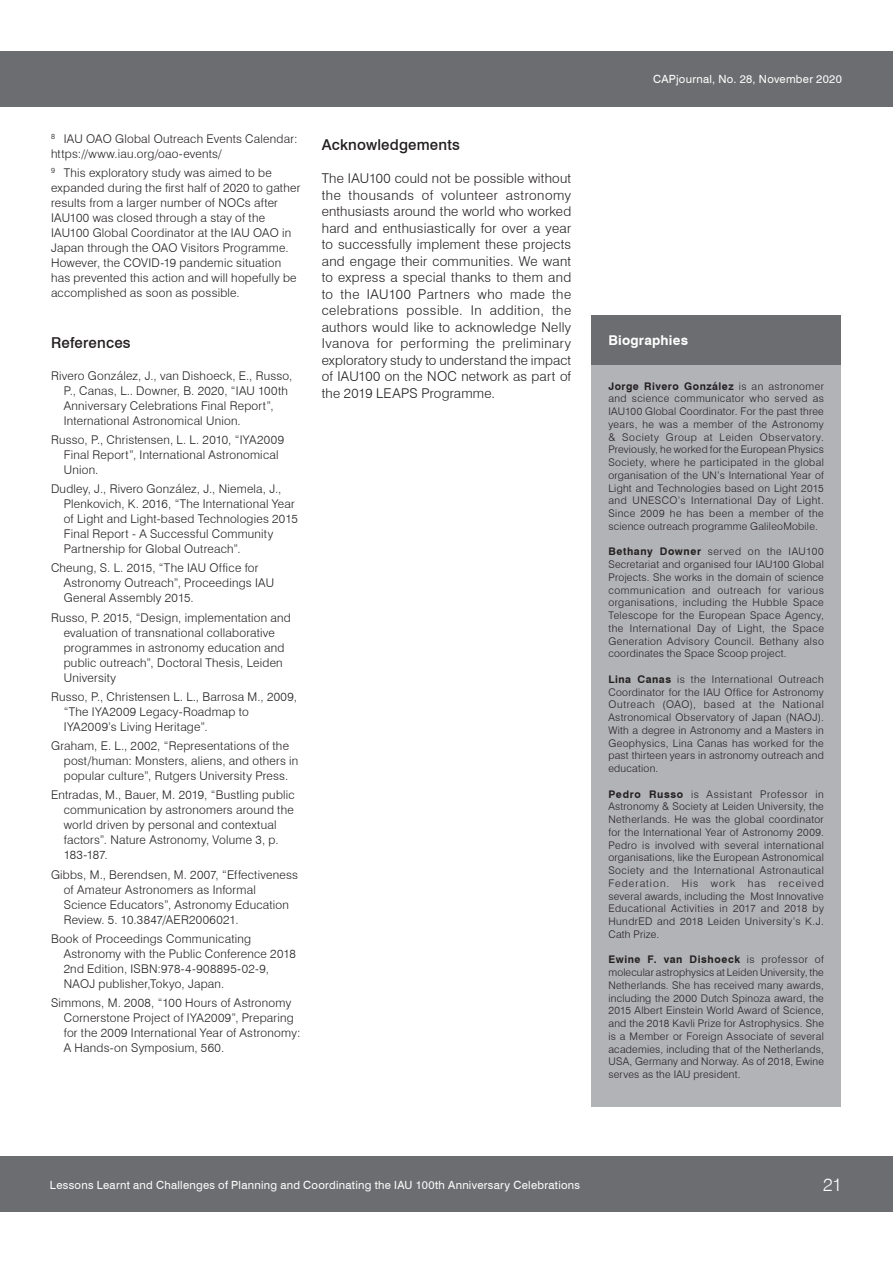
<style>
.page{position:relative;width:893px;height:1263px;background:#fff}
.page>*{position:absolute;margin:0;border:0;box-sizing:border-box;transform-origin:0 0}
.t1{font:300 18px "Swiss 721 BT";color:#fff}
.t2{font:500 15px "Swiss 721 BT";letter-spacing:.015em;color:#231f20}
.t3{font:300 13.5px/16.5px "Swiss 721 BT";letter-spacing:.015em;color:#231f20;text-align:justify}
.t4{font:700 13.5px "Swiss 721 BT";letter-spacing:.015em;color:#fff}
.t5{font:300 12px/15px "Swiss 721 BT";letter-spacing:.02em;color:#231f20}
.t6{font:11.25px "Swiss 721 BT";letter-spacing:.025em;color:#fff}
.t7{font:300 10.5px/12.8px "Swiss 721 BT";letter-spacing:.025em;color:#231f20;text-align:justify}
.s1{font-weight:700}
</style>
<div class="page">
<div style="left:0;top:51px;width:893px;height:55px;background:#6c6d70"></div>
<div style="left:0;top:1157px;width:893px;height:55px;background:#6c6d70"></div>
<div style="left:591px;top:365px;width:250px;height:742px;background:#b2b3b7"></div>
<div style="left:591px;top:315px;width:250px;height:50px;background:#6c6d70"></div>
<p class="t5" style="left:51px;top:131px;width:248px"><sup>8</sup> IAU OAO Global Outreach Events Calendar: https://www.iau.org/oao-events/</p>
<p class="t5" style="left:51px;top:165px;width:251px"><sup>9</sup> This exploratory study was aimed to be expanded during the first half of 2020 to gather results from a larger number of NOCs after IAU100 was closed through a stay of the IAU100 Global Coordinator at the IAU OAO in Japan through the OAO Visitors Programme.<br>However, the COVID-19 pandemic situation has prevented this action and will hopefully be accomplished as soon as possible.</p>
<h2 class="t2" style="left:51px;top:334px;width:81px">References</h2>
<p class="t5" style="left:64px;top:368px;width:230px;text-indent:-13px">Rivero González, J., van Dishoeck, E., Russo, P., Canas, L.. Downer, B. 2020, “IAU 100th Anniversary Celebrations Final Report”, International Astronomical Union.</p>
<p class="t5" style="left:64px;top:432px;width:222px;text-indent:-13px">Russo, P., Christensen, L. L. 2010, “IYA2009<br>Final Report”, International Astronomical<br>Union.</p>
<p class="t5" style="left:64px;top:481px;width:235px;text-indent:-13px">Dudley, J., Rivero González, J., Niemela, J., Plenkovich, K. 2016, “The International Year of Light and Light-based Technologies 2015<br>Final Report - A Successful Community Partnership for Global Outreach”.</p>
<p class="t5" style="left:64px;top:560px;width:212px;text-indent:-13px">Cheung, S. L. 2015, “The IAU Office for<br>Astronomy Outreach”, Proceedings IAU<br>General Assembly 2015.</p>
<p class="t5" style="left:64px;top:610px;width:229px;text-indent:-13px">Russo, P. 2015, “Design, implementation and evaluation of transnational collaborative programmes in astronomy education and public outreach”, Doctoral Thesis, Leiden University</p>
<p class="t5" style="left:64px;top:689px;width:235px;text-indent:-13px">Russo, P., Christensen L. L., Barrosa M., 2009, “The IYA2009 Legacy-Roadmap to<br>IYA2009’s Living Heritage”.</p>
<p class="t5" style="left:64px;top:738px;width:236px;text-indent:-13px">Graham, E. L., 2002, “Representations of the post/human: Monsters, aliens, and others in popular culture”, Rutgers University Press.</p>
<p class="t5" style="left:64px;top:787px;width:232px;text-indent:-13px">Entradas, M., Bauer, M. 2019, “Bustling public communication by astronomers around the world driven by personal and contextual factors”. Nature Astronomy, Volume 3, p.<br>183-187.</p>
<p class="t5" style="left:64px;top:867px;width:236px;text-indent:-13px">Gibbs, M., Berendsen, M. 2007, “Effectiveness of Amateur Astronomers as Informal Science Educators”, Astronomy Education Review. 5. 10.3847/AER2006021.</p>
<p class="t5" style="left:64px;top:931px;width:234px;text-indent:-13px">Book of Proceedings Communicating Astronomy with the Public Conference 2018<br>2nd Edition, ISBN:978-4-908895-02-9, NAOJ publisher,Tokyo, Japan.</p>
<p class="t5" style="left:64px;top:995px;width:238px;text-indent:-13px">Simmons, M. 2008, “100 Hours of Astronomy Cornerstone Project of IYA2009”, Preparing for the 2009 International Year of Astronomy:<br>A Hands-on Symposium, 560.</p>
<h2 class="t2" style="left:322px;top:136px;width:140px">Acknowledgements</h2>
<p class="t3" style="left:322px;top:170px;width:251px">The IAU100 could not be possible without the thousands of volunteer astronomy enthusiasts around the world who worked hard and enthusiastically for over a year to successfully implement these projects and engage their communities. We want to express a special thanks to them and to the IAU100 Partners who made the celebrations possible. In addition, the authors would like to acknowledge Nelly Ivanova for performing the preliminary exploratory study to understand the impact of IAU100 on the NOC network as part of the 2019 LEAPS Programme.</p>
<p class="t6" style="left:653px;top:72px;width:190px">CAPjournal, No. 28, November 2020</p>
<p class="t4" style="left:608px;top:332px;width:81px">Biographies</p>
<p class="t7" style="left:608px;top:379px;width:217px"><span class="s1">Jorge Rivero González</span> is an astronomer and science communicator who served as IAU100 Global Coordinator. For the past three years, he was a member of the Astronomy &amp; Society Group at Leiden Observatory.<br>Previously, he worked for the European Physics Society, where he participated in the global organisation of the UN’s International Year of Light and Technologies based on Light 2015 and UNESCO’s International Day of Light.<br>Since 2009 he has been a member of the science outreach programme GalileoMobile.</p>
<p class="t7" style="left:608px;top:545px;width:217px"><span class="s1">Bethany Downer</span> served on the IAU100<br>Secretariat and organised four IAU100 Global Projects. She works in the domain of science communication and outreach for various organisations, including the Hubble Space Telescope for the European Space Agency, the International Day of Light, the Space Generation Advisory Council. Bethany also coordinates the Space Scoop project.</p>
<p class="t7" style="left:608px;top:673px;width:217px"><span class="s1">Lina Canas</span> is the International Outreach Coordinator for the IAU Office for Astronomy Outreach (OAO), based at the National Astronomical Observatory of Japan (NAOJ).<br>With a degree in Astronomy and a Masters in Geophysics, Lina Canas has worked for the past thirteen years in astronomy outreach and education.</p>
<p class="t7" style="left:608px;top:787px;width:217px"><span class="s1">Pedro Russo</span> is Assistant Professor in Astronomy &amp; Society at Leiden University, the Netherlands. He was the global coordinator for the International Year of Astronomy 2009.<br>Pedro is involved with several international organisations, like the European Astronomical Society and the International Astronautical Federation. His work has received several awards, including the Most Innovative Educational Activities in 2017 and 2018 by HundrED and 2018 Leiden University’s K.J.<br>Cath Prize.</p>
<p class="t7" style="left:608px;top:953px;width:217px"><span class="s1">Ewine F. van Dishoeck</span> is professor of molecular astrophysics at Leiden University, the Netherlands. She has received many awards, including the 2000 Dutch Spinoza award, the 2015 Albert Einstein World Award of Science, and the 2018 Kavli Prize for Astrophysics. She is a Member or Foreign Associate of several academies, including that of the Netherlands, USA, Germany and Norway. As of 2018, Ewine serves as the IAU president.</p>
<p class="t6" style="left:50px;top:1178px;width:532px">Lessons Learnt and Challenges of Planning and Coordinating the IAU 100th Anniversary Celebrations</p>
<h1 class="t1" style="left:823px;top:1174px;width:20px">21</h1>
</div>
